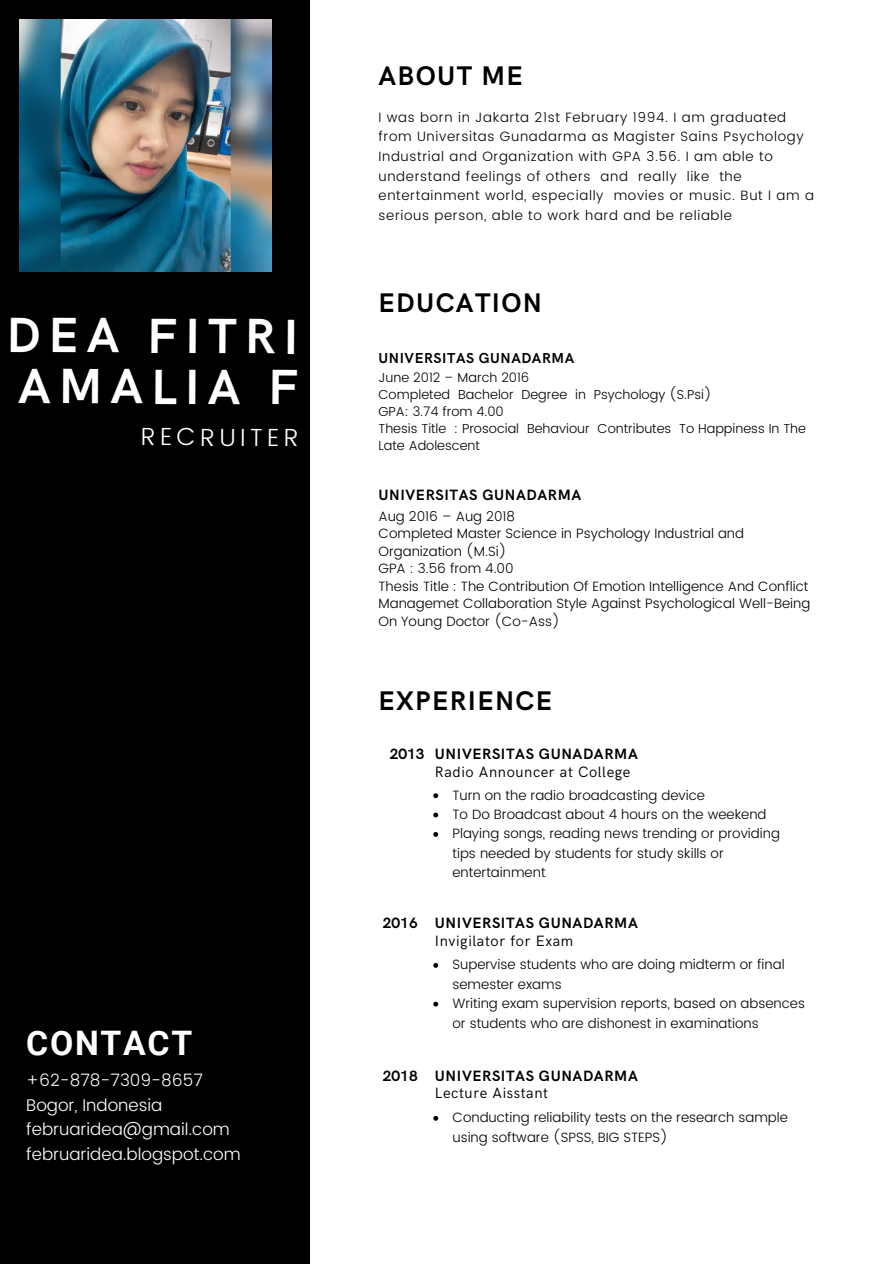
<style>
.page{position:relative;width:893px;height:1264px;background:#fff}
.page>*{position:absolute;margin:0;border:0;box-sizing:border-box;transform-origin:0 0}
.t1{font:700 49.65px/50.8px "HK Grotesk";letter-spacing:.155em;color:#fff}
.t2{font:700 33.75px "Roboto";letter-spacing:.05em;color:#fff}
.t3{font:700 27px "HK Grotesk";letter-spacing:.05em;color:#000}
.t4{font:300 24.75px "Poppins";letter-spacing:.165em;color:#fff}
.t5{font:300 16.95px "Poppins";color:#fff}
.t6{font:700 15px "HK Grotesk";letter-spacing:.04em;color:#000}
.t7{font:15px "HK Grotesk";letter-spacing:.04em;color:#000}
.t8{font:700 14.4px "HK Grotesk";letter-spacing:.04em;color:#000}
.t9{font:300 13.5px/19.4px "Poppins";color:#000}
.t10{font:300 13.5px/19.6px "Poppins";letter-spacing:.05em;color:#000}
.t11{font:300 13.05px/17px "Poppins";color:#000}
</style>
<div class="page">
<div style="left:0;top:0;width:310px;height:1263px;background:#000"></div>
<img style="left:20px;top:20px;width:252px;height:252px">
<svg style="left:433px;top:793px;width:5px;height:5px"></svg>
<svg style="left:433px;top:812px;width:5px;height:5px"></svg>
<svg style="left:433px;top:832px;width:5px;height:4px"></svg>
<svg style="left:433px;top:963px;width:5px;height:4px"></svg>
<svg style="left:433px;top:1001px;width:5px;height:5px"></svg>
<svg style="left:433px;top:1115px;width:5px;height:5px"></svg>
<p class="t1" style="left:6px;top:312px;width:294px">DEA FITRI<br>AMALIA F</p>
<p class="t4" style="left:141px;top:422px;width:160px">RECRUITER</p>
<p class="t2" style="left:26px;top:1023px;width:167px">CONTACT</p>
<p class="t5" style="left:26px;top:1070px;width:178px">+62-878-7309-8657</p>
<p class="t5" style="left:26px;top:1094px;width:138px">Bogor, Indonesia</p>
<p class="t5" style="left:26px;top:1119px;width:205px">februaridea@gmail.com</p>
<p class="t5" style="left:26px;top:1144px;width:216px">februaridea.blogspot.com</p>
<p class="t3" style="left:378px;top:61px;width:146px">ABOUT ME</p>
<p class="t10" style="left:378px;top:107px;width:437px">I was born in Jakarta 21st February 1994. I am graduated from Universitas Gunadarma as Magister Sains Psychology Industrial and Organization with GPA 3.56. I am able to understand feelings of others and really like the entertainment world, especially movies or music. But I am a serious person, able to work hard and be reliable</p>
<p class="t3" style="left:378px;top:288px;width:165px">EDUCATION</p>
<p class="t8" style="left:378px;top:349px;width:197px">UNIVERSITAS GUNADARMA</p>
<p class="t11" style="left:378px;top:369px;width:152px">June 2012 – March 2016</p>
<p class="t11" style="left:378px;top:386px;width:334px">Completed Bachelor Degree in Psychology (S.Psi)</p>
<p class="t11" style="left:378px;top:403px;width:127px">GPA: 3.74 from 4.00</p>
<p class="t11" style="left:378px;top:420px;width:429px">Thesis Title : Prosocial Behaviour Contributes To Happiness In The<br>Late Adolescent</p>
<p class="t6" style="left:378px;top:486px;width:204px">UNIVERSITAS GUNADARMA</p>
<p class="t9" style="left:378px;top:506px;width:138px">Aug 2016 – Aug 2018</p>
<p class="t9" style="left:378px;top:524px;width:367px;line-height:17.5px">Completed Master Science in Psychology Industrial and<br>Organization (M.Si)</p>
<p class="t9" style="left:378px;top:559px;width:137px">GPA : 3.56 from 4.00</p>
<p class="t9" style="left:378px;top:577px;width:433px;line-height:17.5px">Thesis Title : The Contribution Of Emotion Intelligence And Conflict<br>Managemet Collaboration Style Against Psychological Well-Being<br>On Young Doctor (Co-Ass)</p>
<p class="t3" style="left:378px;top:685px;width:175px">EXPERIENCE</p>
<p class="t6" style="left:390px;top:746px;width:36px">2013</p>
<p class="t6" style="left:435px;top:746px;width:204px">UNIVERSITAS GUNADARMA</p>
<p class="t7" style="left:435px;top:763px;width:197px">Radio Announcer at College</p>
<p class="t9" style="left:452px;top:785px;width:254px">Turn on the radio broadcasting device</p>
<p class="t9" style="left:452px;top:804px;width:315px">To Do Broadcast about 4 hours on the weekend</p>
<p class="t9" style="left:452px;top:824px;width:329px">Playing songs, reading news trending or providing tips needed by students for study skills or entertainment</p>
<p class="t6" style="left:435px;top:914px;width:204px">UNIVERSITAS GUNADARMA</p>
<p class="t7" style="left:435px;top:932px;width:140px">Invigilator for Exam</p>
<p class="t9" style="left:452px;top:955px;width:333px">Supervise students who are doing midterm or final semester exams</p>
<p class="t9" style="left:452px;top:993px;width:354px">Writing exam supervision reports, based on absences or students who are dishonest in examinations</p>
<p class="t6" style="left:383px;top:914px;width:36px">2016</p>
<p class="t6" style="left:383px;top:1067px;width:36px">2018</p>
<p class="t6" style="left:435px;top:1067px;width:204px">UNIVERSITAS GUNADARMA</p>
<p class="t7" style="left:435px;top:1084px;width:115px">Lecture Aisstant</p>
<p class="t9" style="left:452px;top:1107px;width:337px">Conducting reliability tests on the research sample using software (SPSS, BIG STEPS)</p>
</div>
